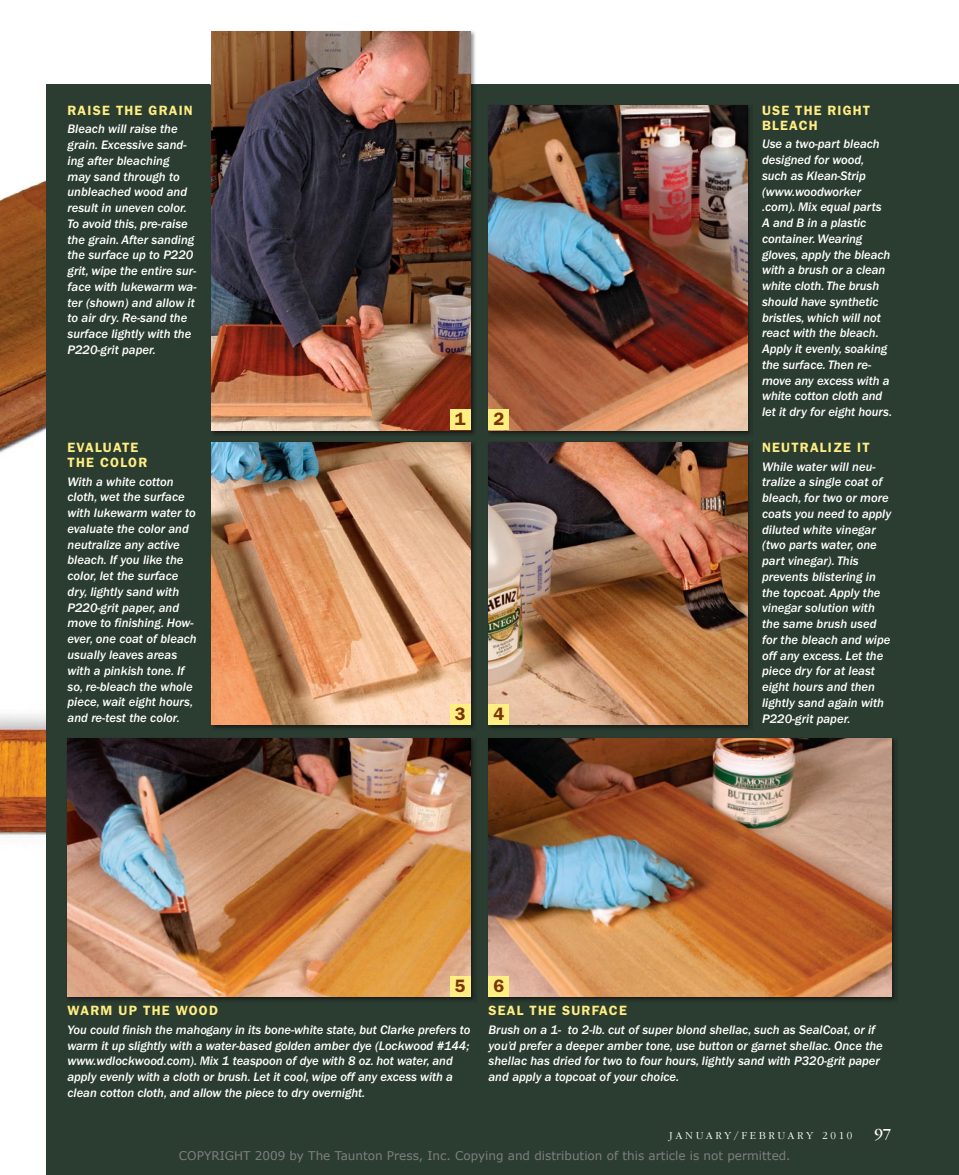
<style>
.page{position:relative;width:959px;height:1175px;background:#fff}
.page>*{position:absolute;margin:0;border:0;box-sizing:border-box;transform-origin:0 0}
.t1{font:600 18px "ITC Franklin Gothic Std";color:#7b3400}
.t2{font:16.05px "ITC Garamond Std";color:#fff}
.t3{font:600 13.5px/15px "ITC Franklin Gothic Std";letter-spacing:.09em;color:#ffee82}
.t4{font:12.75px/15.8px "ITC Franklin Gothic Std Med It";color:#fff}
.t5{font:12px "Verdana";color:#808080}
.t6{font:300 11.1px "ITC Garamond Std";letter-spacing:.24em;color:#fff}
</style>
<div class="page">
<img style="left:0;top:113px;width:47px;height:561px">
<img style="left:0;top:700px;width:47px;height:474px">
<div style="left:47px;top:84px;width:911px;height:1090px;background:#2b3c30"></div>
<img style="left:488px;top:738px;width:407px;height:262px">
<img style="left:488px;top:738px;width:403px;height:258px">
<img style="left:67px;top:738px;width:407px;height:262px">
<img style="left:68px;top:738px;width:402px;height:258px">
<img style="left:488px;top:442px;width:262px;height:286px">
<img style="left:488px;top:443px;width:259px;height:282px">
<img style="left:210px;top:31px;width:265px;height:403px">
<img style="left:212px;top:31px;width:258px;height:399px">
<img style="left:488px;top:105px;width:262px;height:329px">
<img style="left:488px;top:105px;width:259px;height:325px">
<img style="left:211px;top:442px;width:263px;height:286px">
<img style="left:212px;top:443px;width:258px;height:282px">
<div style="left:449px;top:409px;width:21px;height:21px;background:#ffee82"></div>
<div style="left:488px;top:409px;width:21px;height:21px;background:#ffee82"></div>
<div style="left:449px;top:704px;width:21px;height:20px;background:#ffee82"></div>
<div style="left:488px;top:704px;width:21px;height:20px;background:#ffee82"></div>
<div style="left:449px;top:975px;width:21px;height:21px;background:#ffee82"></div>
<div style="left:488px;top:975px;width:21px;height:21px;background:#ffee82"></div>
<p class="t3" style="left:68px;top:102px;width:127px">RAISE THE GRAIN</p>
<p class="t4" style="left:68px;top:121px;width:131px">Bleach will raise the grain. Excessive sand&shy;ing after bleaching<br>may sand through to unbleached wood and result in uneven color.<br>To avoid this, pre-raise the grain. After sanding the surface up to P220 grit, wipe the entire sur&shy;face with lukewarm wa&shy;ter (shown) and allow it to air dry. Re-sand the surface lightly with the<br>P220-grit paper.</p>
<p class="t3" style="left:68px;top:440px;width:81px">EVALUATE<br>THE COLOR</p>
<p class="t4" style="left:68px;top:474px;width:131px">With a white cotton cloth, wet the surface with lukewarm water to evaluate the color and neutralize any active bleach. If you like the color, let the surface dry, lightly sand with<br>P220-grit paper, and move to finishing. How&shy;ever, one coat of bleach usually leaves areas with a pinkish tone. If so, re-bleach the whole piece, wait eight hours, and re-test the color.</p>
<h1 class="t1" style="left:454px;top:408px;width:12px">1</h1>
<h1 class="t1" style="left:493px;top:408px;width:12px">2</h1>
<h1 class="t1" style="left:454px;top:703px;width:12px">3</h1>
<h1 class="t1" style="left:493px;top:703px;width:12px">4</h1>
<h1 class="t1" style="left:454px;top:975px;width:12px">5</h1>
<h1 class="t1" style="left:493px;top:975px;width:12px">6</h1>
<p class="t3" style="left:762px;top:102px;width:109px">USE THE RIGHT<br>BLEACH</p>
<p class="t4" style="left:762px;top:136px;width:131px">Use a two-part bleach designed for wood, such as Klean-Strip (www.woodworker .com). Mix equal parts<br>A and B in a plastic container. Wearing gloves, apply the bleach with a brush or a clean white cloth. The brush should have synthetic bristles, which will not react with the bleach.<br>Apply it evenly, soaking the surface. Then re&shy;move any excess with a white cotton cloth and let it dry for eight hours.</p>
<p class="t3" style="left:762px;top:440px;width:109px">NEUTRALIZE IT</p>
<p class="t4" style="left:762px;top:459px;width:131px">While water will neu&shy;tralize a single coat of bleach, for two or more coats you need to apply diluted white vinegar (two parts water, one part vinegar). This prevents blistering in the topcoat. Apply the vinegar solution with the same brush used for the bleach and wipe off any excess. Let the piece dry for at least eight hours and then lightly sand again with<br>P220-grit paper.</p>
<p class="t3" style="left:68px;top:1002px;width:152px">WARM UP THE WOOD</p>
<p class="t4" style="left:68px;top:1021px;width:404px">You could finish the mahogany in its bone-white state, but Clarke prefers to warm it up slightly with a water-based golden amber dye (Lockwood #144; www.wdlockwood.com). Mix 1 teaspoon of dye with 8 oz. hot water, and apply evenly with a cloth or brush. Let it cool, wipe off any excess with a clean cotton cloth, and allow the piece to dry overnight.</p>
<p class="t3" style="left:488px;top:1002px;width:140px">SEAL THE SURFACE</p>
<p class="t4" style="left:488px;top:1021px;width:396px">Brush on a 1- to 2-lb. cut of super blond shellac, such as SealCoat, or if you’d prefer a deeper amber tone, use button or garnet shellac. Once the shellac has dried for two to four hours, lightly sand with P320-grit paper and apply a topcoat of your choice.</p>
<p class="t6" style="left:669px;top:1129px;width:185px">JANUARY/FEBRUARY 2010</p>
<p class="t2" style="left:874px;top:1125px;width:18px">97</p>
<p class="t5" style="left:179px;top:1148px;width:613px">COPYRIGHT 2009 by The Taunton Press, Inc. Copying and distribution of this article is not permitted.</p>
</div>
